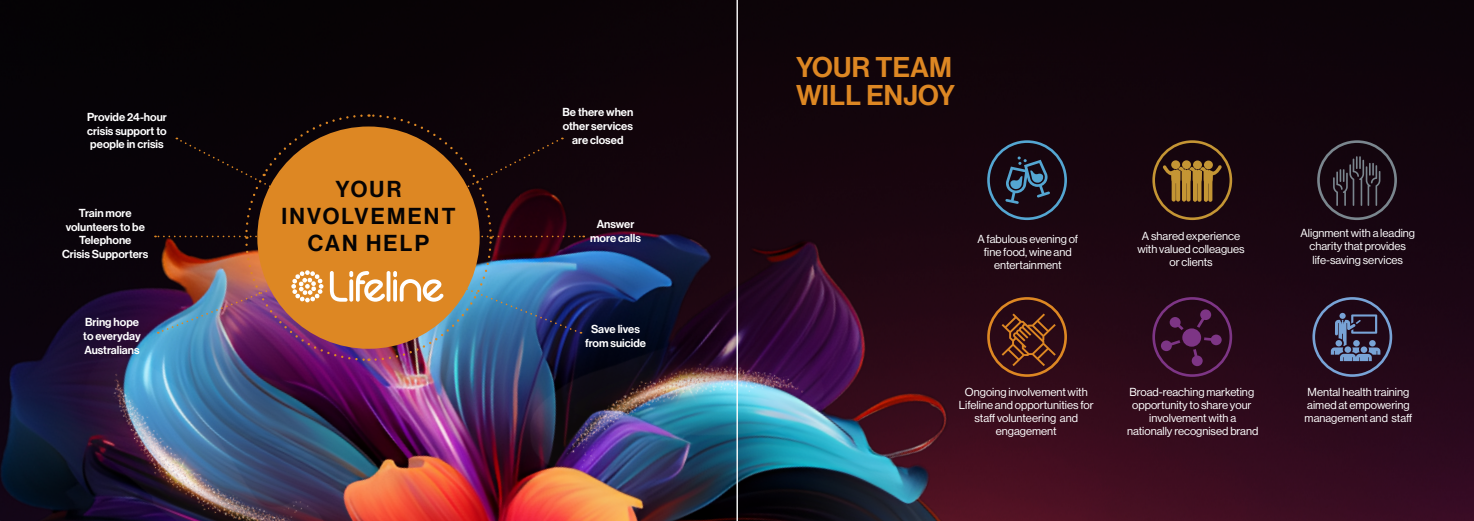
<style>
.page{position:relative;width:1474px;height:521px;background:#fff}
.page>*{position:absolute;margin:0;border:0;box-sizing:border-box;transform-origin:0 0}
.t1{font:28px/28.9px "N Haas Grotesk DS Pro 65 Md";letter-spacing:.01em;color:#dd8723}
.t2{font:22.57px/27.1px "N Haas Grotesk DS Pro 65 Md";letter-spacing:.1em;color:#050304;text-align:center}
.t3{font:11.38px/13.1px "N Haas Grotesk DS Pro 55 Rg";color:#fff;text-align:center}
.t4{font:11.38px/13.8px "N Haas Grotesk DS Pro 65 Md";color:#fff;text-align:center}
</style>
<div class="page">
<img style="left:974px;top:0;width:499px;height:521px">
<img style="left:0;top:0;width:974px;height:521px">
<img style="left:155px;top:113px;width:429px;height:249px">
<hr style="left:737px;top:0;width:1px;height:521px;background:#fff">
<svg style="left:1005px;top:156px;width:45px;height:48px;background:#2b384d"></svg>
<svg style="left:1001px;top:313px;width:54px;height:53px;background:#562819"></svg>
<div style="left:1181px;top:160px;width:9px;height:9px;background:#c49534;border-radius:50%"></div>
<div style="left:1192px;top:160px;width:9px;height:9px;background:#c49534;border-radius:50%"></div>
<div style="left:1203px;top:161px;width:9px;height:8px;background:#c49534;border-radius:50%"></div>
<svg style="left:1162px;top:165px;width:59px;height:37px;background:#7d5a24"></svg>
<div style="left:1171px;top:160px;width:9px;height:9px;background:#c49534;border-radius:50%"></div>
<svg style="left:1169px;top:317px;width:14px;height:13px"></svg>
<svg style="left:1196px;top:309px;width:15px;height:19px"></svg>
<svg style="left:1191px;top:335px;width:30px;height:31px"></svg>
<svg style="left:1160px;top:340px;width:20px;height:11px"></svg>
<div style="left:1182px;top:328px;width:19px;height:19px;background:#7d3585;border-radius:50%"></div>
<svg style="left:1332px;top:156px;width:48px;height:50px;background:#2d242e"></svg>
<svg style="left:1330px;top:313px;width:50px;height:48px;background:#444563"></svg>
<div style="left:1344px;top:346px;width:7px;height:7px;background:#78a3d6;border-radius:50%"></div>
<div style="left:1360px;top:346px;width:7px;height:7px;background:#78a3d6;border-radius:50%"></div>
<div style="left:987px;top:140px;width:79px;height:80px;border:3px solid #54a6d2;border-radius:50%"></div>
<div style="left:987px;top:297px;width:79px;height:80px;border:3px solid #dd8723;border-radius:50%"></div>
<div style="left:1152px;top:140px;width:80px;height:80px;border:3px solid #c49534;border-radius:50%"></div>
<div style="left:1152px;top:297px;width:80px;height:80px;border:3px solid #7d3585;border-radius:50%"></div>
<div style="left:1312px;top:297px;width:80px;height:80px;border:3px solid #78a3d6;border-radius:50%"></div>
<div style="left:1317px;top:140px;width:79px;height:80px;border:3px solid #7a868e;border-radius:50%"></div>
<p class="t4" style="left:87px;top:110px;width:81px;text-align:justify">Provide 24-hour crisis support to people in crisis</p>
<p class="t4" style="left:62px;top:206px;width:88px">Train more volunteers to be<br>Telephone<br>Crisis Supporters</p>
<p class="t4" style="left:83px;top:316px;width:59px;text-align:left">Bring hope to everyday<br>Australians</p>
<h2 class="t2" style="left:281px;top:176px;width:175px">YOUR<br>INVOLVEMENT<br>CAN HELP</h2>
<p class="t4" style="left:562px;top:106px;width:72px">Be there when other services are closed</p>
<p class="t4" style="left:590px;top:217px;width:52px">Answer more calls</p>
<p class="t4" style="left:585px;top:323px;width:62px">Save lives from suicide</p>
<h1 class="t1" style="left:796px;top:53px;width:160px">YOUR TEAM<br>WILL ENJOY</h1>
<p class="t3" style="left:977px;top:232px;width:102px">A fabulous evening of fine food, wine and entertainment</p>
<p class="t3" style="left:1300px;top:227px;width:116px">Alignment with a leading charity that provides life-saving services</p>
<p class="t3" style="left:1137px;top:229px;width:109px">A shared experience with valued colleagues or clients</p>
<p class="t3" style="left:958px;top:385px;width:136px">Ongoing involvement with<br>Lifeline and opportunities for staff volunteering and engagement</p>
<p class="t3" style="left:1127px;top:385px;width:133px">Broad-reaching marketing opportunity to share your involvement with a nationally recognised brand</p>
<p class="t3" style="left:1304px;top:385px;width:109px;text-align:left">Mental health training aimed at empowering management and staff</p>
</div>
